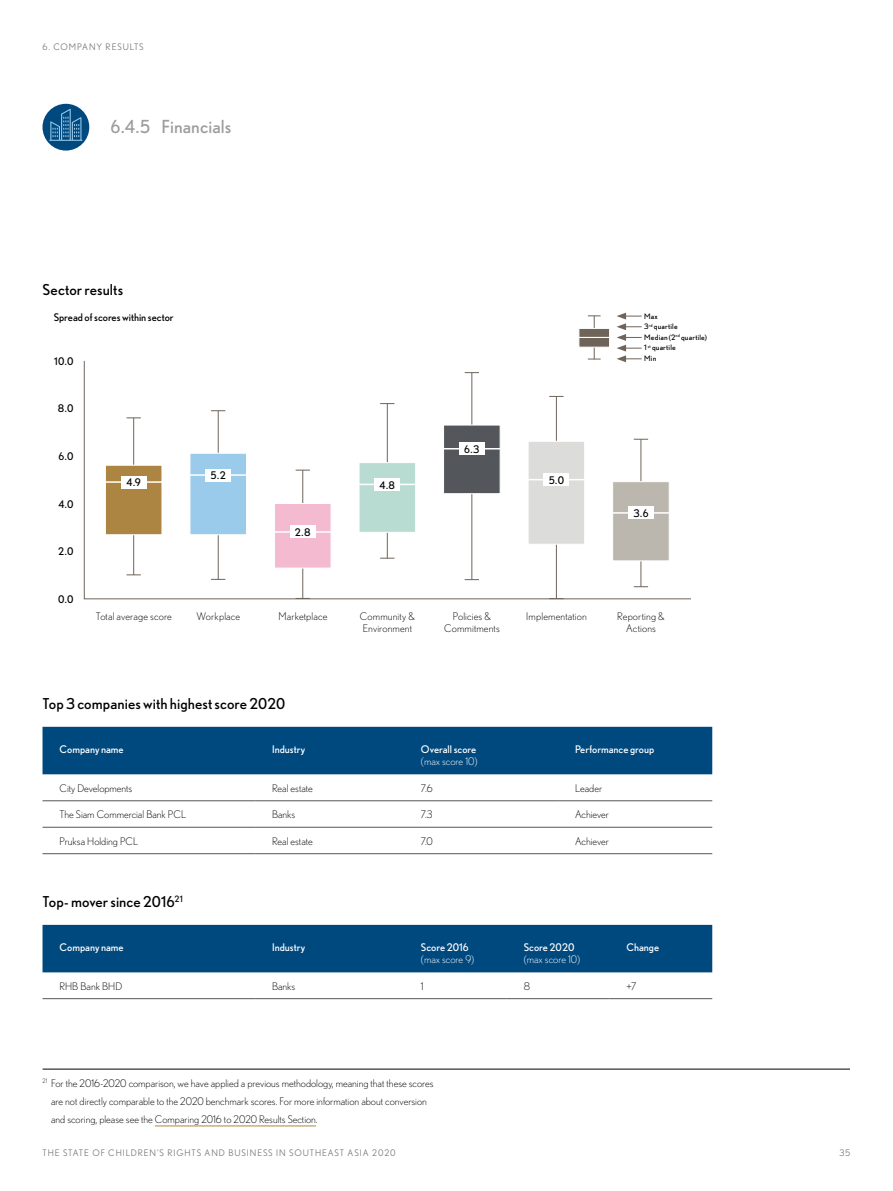
<style>
.page{position:relative;width:893px;height:1191px;background:#fff}
.page>*{position:absolute;margin:0;border:0;box-sizing:border-box;transform-origin:0 0}
.t1{font:18px "Nobel";letter-spacing:.01em;color:#9d9d9c}
.t2{font:15px "Nobel";letter-spacing:.005em;color:#000}
.t3{font:300 10.5px/18px "Nobel";color:#000}
.t4{font:10.5px "Nobel";color:#fff}
.t5{font:10.5px "Nobel";color:#000}
.t6{font:300 10.5px "Nobel";color:#fff}
.t7{font:9px "Nobel";letter-spacing:.1em;color:#75787b}
.t8{font:7.5px/10.5px "Nobel";letter-spacing:.025em;color:#000}
</style>
<div class="page">
<div style="left:43px;top:727px;width:669px;height:47px;background:#00497f"></div>
<hr style="left:43px;top:800px;width:212px;height:1px;background:#53565a">
<hr style="left:255px;top:800px;width:149px;height:1px;background:#53565a">
<hr style="left:404px;top:800px;width:154px;height:1px;background:#53565a">
<hr style="left:558px;top:800px;width:154px;height:1px;background:#53565a">
<hr style="left:43px;top:827px;width:212px;height:1px;background:#53565a">
<hr style="left:255px;top:827px;width:149px;height:1px;background:#53565a">
<hr style="left:404px;top:827px;width:154px;height:1px;background:#53565a">
<hr style="left:558px;top:827px;width:154px;height:1px;background:#53565a">
<hr style="left:43px;top:853px;width:212px;height:1px;background:#53565a">
<hr style="left:255px;top:853px;width:149px;height:1px;background:#53565a">
<hr style="left:404px;top:853px;width:154px;height:1px;background:#53565a">
<hr style="left:558px;top:853px;width:154px;height:1px;background:#53565a">
<div style="left:43px;top:925px;width:669px;height:47px;background:#00497f"></div>
<hr style="left:43px;top:998px;width:212px;height:1px;background:#53565a">
<hr style="left:255px;top:998px;width:149px;height:1px;background:#53565a">
<hr style="left:404px;top:998px;width:103px;height:1px;background:#53565a">
<hr style="left:507px;top:998px;width:102px;height:1px;background:#53565a">
<hr style="left:609px;top:998px;width:103px;height:1px;background:#53565a">
<hr style="left:155px;top:1125px;width:161px;height:1px;background:#ad8543">
<hr style="left:43px;top:1068px;width:807px;height:1px;background:#000">
<div style="left:43px;top:104px;width:46px;height:47px;background:#00497f;border-radius:50%"></div>
<svg style="left:49px;top:109px;width:34px;height:32px"></svg>
<hr style="left:594px;top:316px;width:1px;height:43px;background:#6e645a">
<svg style="left:588px;top:315px;width:13px;height:1px"></svg>
<svg style="left:588px;top:359px;width:13px;height:1px"></svg>
<svg style="left:579px;top:328px;width:30px;height:19px"></svg>
<svg style="left:617px;top:313px;width:25px;height:47px"></svg>
<svg style="left:84px;top:360px;width:607px;height:239px"></svg>
<hr style="left:133px;top:418px;width:1px;height:157px;background:#6e645a">
<svg style="left:127px;top:417px;width:14px;height:1px"></svg>
<svg style="left:127px;top:574px;width:14px;height:1px"></svg>
<svg style="left:105px;top:464px;width:58px;height:71px;background:#b49054"></svg>
<hr style="left:105px;top:481px;width:57px;height:2px;background:#fff">
<div style="left:121px;top:475px;width:26px;height:13px;background:#fff"></div>
<hr style="left:218px;top:411px;width:1px;height:168px;background:#6e645a">
<svg style="left:211px;top:410px;width:14px;height:1px"></svg>
<svg style="left:211px;top:579px;width:14px;height:1px"></svg>
<svg style="left:189px;top:452px;width:58px;height:83px;background:#a3cfec"></svg>
<hr style="left:190px;top:474px;width:57px;height:2px;background:#fff">
<div style="left:205px;top:469px;width:26px;height:12px;background:#fff"></div>
<hr style="left:302px;top:470px;width:1px;height:128px;background:#6e645a">
<svg style="left:296px;top:470px;width:14px;height:1px"></svg>
<svg style="left:296px;top:598px;width:14px;height:1px"></svg>
<svg style="left:274px;top:503px;width:58px;height:66px;background:#f3bfd3"></svg>
<hr style="left:274px;top:531px;width:57px;height:2px;background:#fff">
<div style="left:290px;top:525px;width:26px;height:13px;background:#fff"></div>
<hr style="left:387px;top:403px;width:1px;height:155px;background:#6e645a">
<svg style="left:380px;top:403px;width:14px;height:1px"></svg>
<svg style="left:380px;top:558px;width:14px;height:1px"></svg>
<svg style="left:358px;top:462px;width:58px;height:71px;background:#beded5"></svg>
<hr style="left:359px;top:483px;width:57px;height:2px;background:#fff">
<div style="left:374px;top:478px;width:26px;height:13px;background:#fff"></div>
<hr style="left:472px;top:372px;width:1px;height:208px;background:#6e645a">
<svg style="left:465px;top:372px;width:14px;height:1px"></svg>
<svg style="left:465px;top:579px;width:14px;height:1px"></svg>
<svg style="left:443px;top:424px;width:58px;height:70px;background:#616467"></svg>
<hr style="left:443px;top:448px;width:57px;height:1px;background:#fff">
<div style="left:459px;top:442px;width:26px;height:13px;background:#fff"></div>
<hr style="left:556px;top:396px;width:1px;height:203px;background:#6e645a">
<svg style="left:549px;top:396px;width:15px;height:1px"></svg>
<svg style="left:549px;top:598px;width:15px;height:1px"></svg>
<svg style="left:527px;top:440px;width:58px;height:105px;background:#dedfdd"></svg>
<hr style="left:528px;top:479px;width:57px;height:1px;background:#fff">
<div style="left:543px;top:473px;width:26px;height:13px;background:#fff"></div>
<hr style="left:641px;top:439px;width:1px;height:148px;background:#6e645a">
<svg style="left:634px;top:439px;width:14px;height:1px"></svg>
<svg style="left:634px;top:586px;width:14px;height:1px"></svg>
<svg style="left:612px;top:481px;width:58px;height:80px;background:#bfbbb3"></svg>
<hr style="left:612px;top:512px;width:58px;height:1px;background:#fff">
<div style="left:628px;top:506px;width:26px;height:13px;background:#fff"></div>
<p class="t7" style="left:43px;top:41px;width:103px">6. COMPANY RESULTS</p>
<h1 class="t1" style="left:111px;top:116px;width:122px">6.4.5 Financials</h1>
<h2 class="t2" style="left:43px;top:280px;width:82px">Sectorresults</h2>
<p class="t5" style="left:54px;top:311px;width:121px">Spread ofscoreswithin sector</p>
<p class="t5" style="left:54px;top:355px;width:21px">10.0</p>
<p class="t5" style="left:58px;top:402px;width:17px">8.0</p>
<p class="t5" style="left:59px;top:450px;width:16px">6.0</p>
<p class="t5" style="left:58px;top:498px;width:17px">4.0</p>
<p class="t5" style="left:58px;top:545px;width:17px">2.0</p>
<p class="t5" style="left:58px;top:593px;width:17px">0.0</p>
<p class="t3" style="left:96px;top:607px;width:78px">Total average score</p>
<p class="t3" style="left:360px;top:610px;width:57px;line-height:12px">Community &amp;<br>Environment</p>
<p class="t3" style="left:453px;top:607px;width:40px">Policies &amp;</p>
<p class="t3" style="left:526px;top:607px;width:62px">Implementation</p>
<p class="t5" style="left:464px;top:443px;width:17px">6.3</p>
<p class="t5" style="left:211px;top:469px;width:17px">5.2</p>
<p class="t5" style="left:549px;top:474px;width:17px">5.0</p>
<p class="t5" style="left:127px;top:476px;width:16px">4.9</p>
<p class="t5" style="left:380px;top:479px;width:17px">4.8</p>
<p class="t5" style="left:295px;top:526px;width:17px">2.8</p>
<p class="t3" style="left:197px;top:607px;width:45px">Workplace</p>
<p class="t3" style="left:278px;top:607px;width:50px">Marketplace</p>
<p class="t3" style="left:444px;top:619px;width:57px">Commitments</p>
<h2 class="t2" style="left:43px;top:694px;width:244px">Top 3 companieswith highestscore 2020</h2>
<p class="t8" style="left:644px;top:311px;width:64px">Max<br>3<sup>rd</sup> quartile<br>Median (2<sup>nd</sup> quartile)<br>1 <sup>st</sup> quartile<br>Min</p>
<p class="t5" style="left:633px;top:507px;width:17px">3.6</p>
<p class="t3" style="left:617px;top:610px;width:49px;line-height:12px;text-align:center">Reporting &amp;<br>Actions</p>
<p class="t4" style="left:60px;top:743px;width:66px">Company name</p>
<p class="t4" style="left:272px;top:743px;width:35px">Industry</p>
<p class="t4" style="left:421px;top:743px;width:57px">Overallscore</p>
<p class="t6" style="left:421px;top:755px;width:58px">(max score 10)</p>
<p class="t4" style="left:575px;top:743px;width:81px">Performance group</p>
<p class="t3" style="left:60px;top:779px;width:74px">City Developments</p>
<p class="t3" style="left:272px;top:779px;width:42px">Real estate</p>
<p class="t3" style="left:421px;top:779px;width:13px">7.6</p>
<p class="t3" style="left:575px;top:779px;width:29px">Leader</p>
<p class="t3" style="left:60px;top:805px;width:128px">The Siam Commercial Bank PCL</p>
<p class="t3" style="left:272px;top:805px;width:25px">Banks</p>
<p class="t3" style="left:421px;top:805px;width:13px">7.3</p>
<p class="t3" style="left:575px;top:805px;width:35px">Achiever</p>
<p class="t3" style="left:59px;top:832px;width:80px">Pruksa Holding PCL</p>
<p class="t3" style="left:272px;top:832px;width:42px">Real estate</p>
<p class="t3" style="left:421px;top:832px;width:13px">7.0</p>
<p class="t3" style="left:575px;top:832px;width:35px">Achiever</p>
<h2 class="t2" style="left:43px;top:892px;width:142px">Top- moversince 2016<sup>21</sup></h2>
<p class="t4" style="left:60px;top:941px;width:66px">Company name</p>
<p class="t4" style="left:272px;top:941px;width:35px">Industry</p>
<p class="t4" style="left:421px;top:941px;width:49px">Score 2016</p>
<p class="t6" style="left:421px;top:953px;width:55px">(max score 9)</p>
<p class="t4" style="left:524px;top:941px;width:52px">Score 2020</p>
<p class="t6" style="left:524px;top:953px;width:58px">(max score 10)</p>
<p class="t4" style="left:626px;top:941px;width:34px">Change</p>
<p class="t3" style="left:60px;top:976px;width:64px">RHB Bank BHD</p>
<p class="t3" style="left:272px;top:976px;width:25px">Banks</p>
<p class="t3" style="left:421px;top:976px;width:4px">1</p>
<p class="t3" style="left:524px;top:976px;width:8px">8</p>
<p class="t3" style="left:626px;top:976px;width:11px">+7</p>
<p class="t3" style="left:51px;top:1074px;width:384px;text-indent:-9px"><sup>21</sup> For the 2016-2020 comparison, we have applied a previous methodology, meaning that these scores are not directly comparable to the 2020 benchmark scores. For more information about conversion and scoring, please see the Comparing 2016 to 2020 Results Section.</p>
<p class="t7" style="left:43px;top:1147px;width:355px">THE STATE OF CHILDREN’S RIGHTS AND BUSINESS IN SOUTHEAST ASIA 2020</p>
<p class="t7" style="left:839px;top:1147px;width:13px">35</p>
</div>
